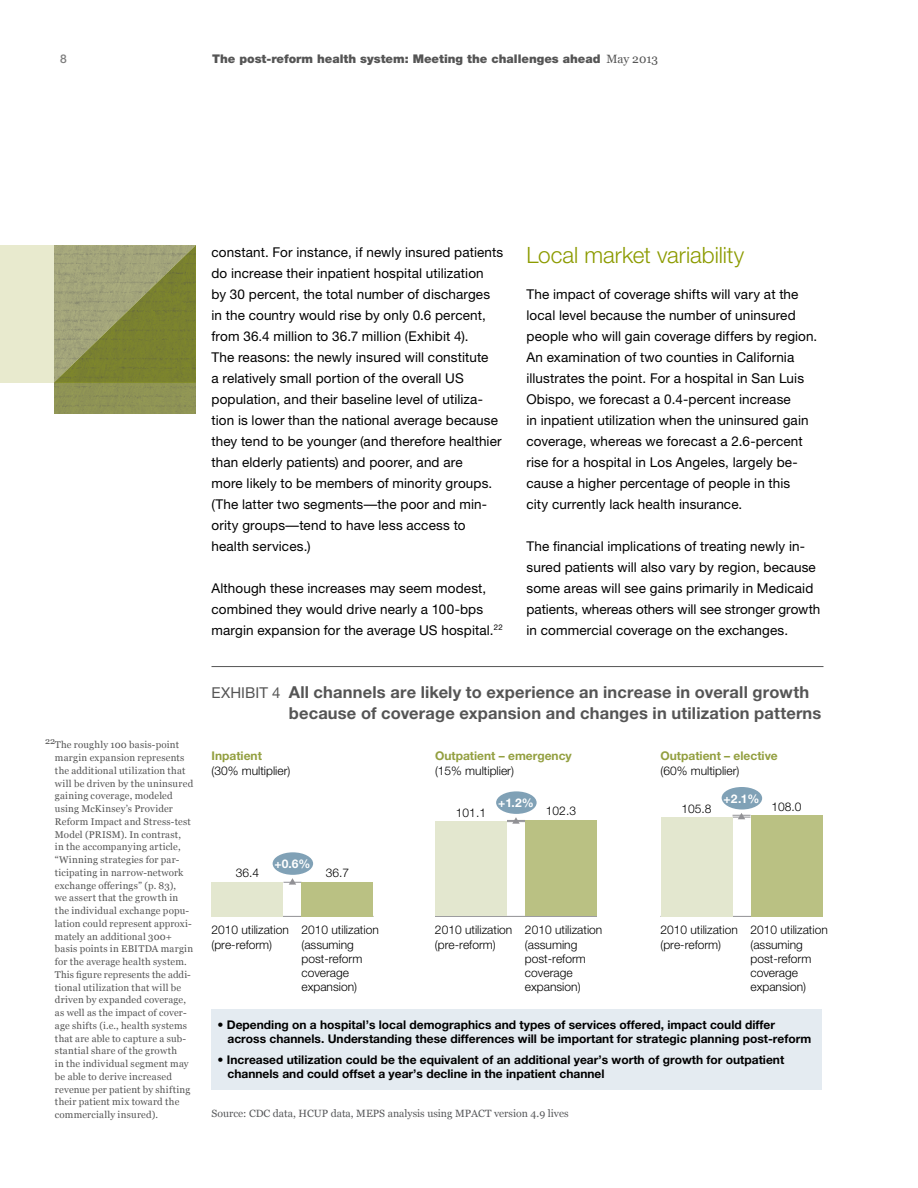
<style>
.page{position:relative;width:918px;height:1188px;background:#fff}
.page>*{position:absolute;margin:0;border:0;box-sizing:border-box;transform-origin:0 0}
.t1{font:300 22.5px "Helvetica Neue";color:#8c9b00}
.t2{font:700 16.5px/21px "Helvetica Neue";letter-spacing:.01em;color:#555}
.t3{font:300 15px "Helvetica Neue";color:#000}
.t4{font:13.5px/21px "Helvetica Neue";letter-spacing:.01em;color:#000}
.t5{font:700 12px/14.2px "Helvetica Neue LT Std";color:#000}
.t6{font:300 12px/14.2px "Helvetica Neue LT Std";color:#000}
.t7{font:900 12px "Helvetica Neue";color:#555}
.t8{font:700 12px "Helvetica Neue LT Std";color:#939f40}
.t9{font:700 12px "Helvetica Neue LT Std";color:#fff}
.t10{font:500 12px "Helvetica Neue";color:#7d7d7d}
.t11{font:10.5px "Georgia";color:#58595b}
.t12{font:9.75px/12.8px "Georgia";letter-spacing:.02em;color:#555}
.t13{font:9px "Georgia";color:#555}
.s1{font-family:"Georgia";font-weight:400}
.s2{font-family:"Helvetica Neue LT Std";font-weight:400;font-size:15px}
.s3{font-weight:300}
</style>
<div class="page">
<div style="left:0;top:245px;width:195px;height:137px;background:#e8eace"></div>
<div style="left:54px;top:382px;width:142px;height:31px;background:#8e9355"></div>
<svg style="left:54px;top:245px;width:142px;height:137px"></svg>
<hr style="left:212px;top:666px;width:612px;height:1px;background:#555">
<div style="left:212px;top:1009px;width:610px;height:81px;background:#e4ebf1"></div>
<hr style="left:212px;top:916px;width:162px;height:1px;background:#919195">
<hr style="left:435px;top:916px;width:162px;height:1px;background:#919195">
<hr style="left:661px;top:916px;width:162px;height:1px;background:#919195">
<div style="left:273px;top:852px;width:40px;height:23px;background:#80a1b6;border-radius:50%"></div>
<svg style="left:284px;top:878px;width:18px;height:7px"></svg>
<div style="left:496px;top:791px;width:41px;height:23px;background:#80a1b6;border-radius:50%"></div>
<svg style="left:507px;top:817px;width:18px;height:7px"></svg>
<div style="left:722px;top:787px;width:40px;height:23px;background:#80a1b6;border-radius:50%"></div>
<svg style="left:733px;top:813px;width:18px;height:6px"></svg>
<div style="left:751px;top:815px;width:72px;height:101px;background:#bac183"></div>
<div style="left:661px;top:817px;width:72px;height:99px;background:#e3e7cf"></div>
<div style="left:525px;top:820px;width:72px;height:96px;background:#bac183"></div>
<div style="left:435px;top:822px;width:72px;height:94px;background:#e3e7cf"></div>
<div style="left:302px;top:882px;width:72px;height:34px;background:#bac183"></div>
<div style="left:212px;top:882px;width:72px;height:34px;background:#e3e7cf"></div>
<p class="t10" style="left:60px;top:52px;width:8px">8</p>
<p class="t7" style="left:212px;top:52px;width:448px">The post-reform health system: Meeting the challenges ahead <span class="s1">May 2013</span></p>
<p class="t4" style="left:212px;top:241px;width:293px">constant. For instance, if newly insured patients do increase their inpatient hospital utilization<br>by 30 percent, the total number of discharges in the country would rise by only 0.6 percent, from 36.4 million to 36.7 million (Exhibit 4).<br>The reasons: the newly insured will constitute<br>a relatively small portion of the overall US population, and their baseline level of utiliza&shy;tion is lower than the national average because they tend to be younger (and therefore healthier than elderly patients) and poorer, and are<br>more likely to be members of minority groups. (The latter two segments—the poor and min&shy;ority groups—tend to have less access to health services.)</p>
<p class="t4" style="left:212px;top:577px;width:293px">Although these increases may seem modest, combined they would drive nearly a 100-bps margin expansion for the average US hospital.<sup>22</sup></p>
<p class="t3" style="left:210px;top:593px;width:86px">Exhibit 1 of 4</p>
<h1 class="t1" style="left:526px;top:241px;width:219px">Local market variability</h1>
<p class="t4" style="left:526px;top:283px;width:292px">The impact of coverage shifts will vary at the local level because the number of uninsured people who will gain coverage differs by region.<br>An examination of two counties in California illustrates the point. For a hospital in San Luis Obispo, we forecast a 0.4-percent increase<br>in inpatient utilization when the uninsured gain coverage, whereas we forecast a 2.6-percent rise for a hospital in Los Angeles, largely be&shy;cause a higher percentage of people in this<br>city currently lack health insurance.</p>
<p class="t4" style="left:526px;top:535px;width:295px">The financial implications of treating newly in&shy;sured patients will also vary by region, because some areas will see gains primarily in Medicaid patients, whereas others will see stronger growth in commercial coverage on the exchanges.</p>
<p class="t13" style="left:45px;top:734px;width:12px">22</p>
<p class="t12" style="left:55px;top:738px;width:140px">The roughly 100 basis-point margin expansion represents the additional utilization that will be driven by the uninsured gaining coverage, modeled using McKinsey’s Provider<br>Reform Impact and Stress-test<br>Model (PRISM). In contrast,<br>in the accompanying article, “Winning strategies for par&shy;ticipating in narrow-network exchange offerings” (p. 83),<br>we assert that the growth in the individual exchange popu&shy;lation could represent approxi&shy;mately an additional 300+ basis points in EBITDA margin for the average health system.<br>This figure represents the addi&shy;tional utilization that will be driven by expanded coverage, as well as the impact of cover&shy;age shifts (i.e., health systems that are able to capture a sub&shy;stantial share of the growth<br>in the individual segment may be able to derive increased revenue per patient by shifting their patient mix toward the commercially insured).</p>
<p class="t2" style="left:289px;top:681px;width:534px;text-indent:-77px"><span class="s2">EXHIBIT 4</span> All channels are likely to experience an increase in overall growth because of coverage expansion and changes in utilization patterns</p>
<p class="t8" style="left:212px;top:749px;width:52px">Inpatient</p>
<p class="t6" style="left:212px;top:763px;width:80px">(30% multiplier)</p>
<p class="t9" style="left:275px;top:856px;width:37px">+0.6%</p>
<p class="t6" style="left:236px;top:866px;width:25px">36.4</p>
<p class="t6" style="left:326px;top:866px;width:25px">36.7</p>
<p class="t6" style="left:211px;top:923px;width:79px">2010 utilization (pre-reform)</p>
<p class="t6" style="left:301px;top:923px;width:79px">2010 utilization (assuming post-reform coverage expansion)</p>
<p class="t8" style="left:435px;top:749px;width:138px">Outpatient – emergency</p>
<p class="t6" style="left:435px;top:763px;width:80px">(15% multiplier)</p>
<p class="t8" style="left:661px;top:749px;width:119px">Outpatient – elective</p>
<p class="t6" style="left:661px;top:763px;width:80px">(60% multiplier)</p>
<p class="t9" style="left:498px;top:795px;width:37px">+1.2%</p>
<p class="t9" style="left:724px;top:791px;width:37px">+2.1%</p>
<p class="t6" style="left:456px;top:805px;width:32px">101.1</p>
<p class="t6" style="left:546px;top:804px;width:32px">102.3</p>
<p class="t6" style="left:682px;top:802px;width:32px">105.8</p>
<p class="t6" style="left:772px;top:799px;width:32px">108.0</p>
<p class="t6" style="left:435px;top:923px;width:79px">2010 utilization (pre-reform)</p>
<p class="t6" style="left:525px;top:923px;width:79px">2010 utilization (assuming post-reform coverage expansion)</p>
<p class="t6" style="left:661px;top:923px;width:79px">2010 utilization (pre-reform)</p>
<p class="t6" style="left:751px;top:923px;width:79px">2010 utilization (assuming post-reform coverage expansion)</p>
<p class="t5" style="left:228px;top:1017px;width:585px;text-indent:-10px"><span class="s3">•</span> Depending on a hospital’s local demographics and types of services offered, impact could differ across channels. Understanding these differences will be important for strategic planning post-reform</p>
<p class="t5" style="left:228px;top:1052px;width:558px;text-indent:-10px"><span class="s3">•</span> Increased utilization could be the equivalent of an additional year’s worth of growth for outpatient channels and could offset a year’s decline in the inpatient channel</p>
<p class="t11" style="left:212px;top:1106px;width:359px">Source: CDC data, HCUP data, MEPS analysis using MPACT version 4.9 lives</p>
</div>
